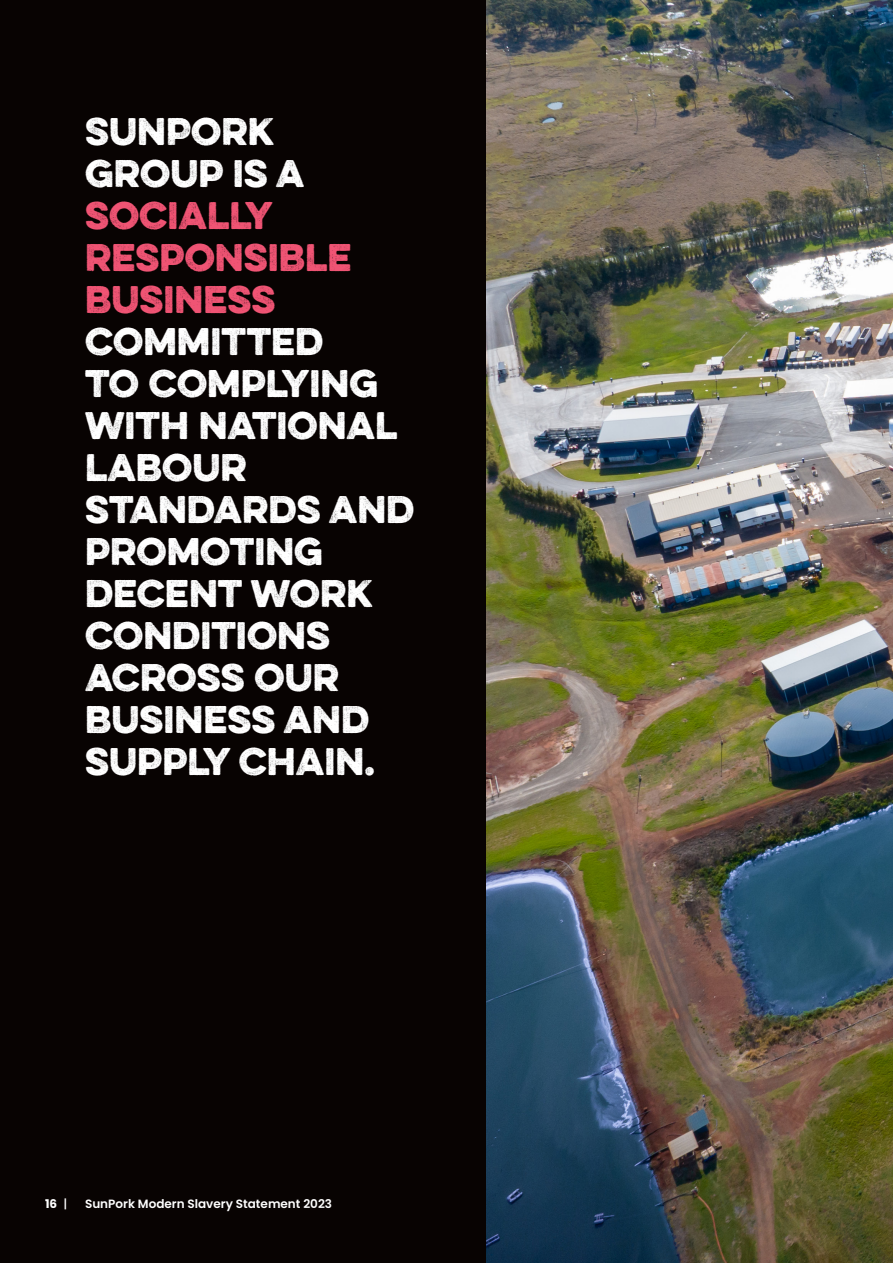
<style>
.page{position:relative;width:893px;height:1263px;background:#fff}
.page>*{position:absolute;margin:0;border:0;box-sizing:border-box;transform-origin:0 0}
.t1{font:700 34.5px/42px "Eveleth";color:#fff}
.t2{font:600 12px "Poppins";color:#fff}
.t3{font:700 12px "Poppins";color:#fff}
.s1{color:#f05474}
.s2{font-weight:500}
</style>
<div class="page">
<div style="left:0;top:0;width:487px;height:1263px;background:#080302"></div>
<img style="left:487px;top:0;width:406px;height:1263px">
<p class="t1" style="left:85px;top:109px;width:331px">SUNPORK<br>GROUP IS A<br><span class="s1">SOCIALLY<br>RESPONSIBLE<br>BUSINESS<br></span>COMMITTED<br>TO COMPLYING<br>WITH NATIONAL<br>LABOUR<br>STANDARDS AND<br>PROMOTING<br>DECENT WORK<br>CONDITIONS<br>ACROSS OUR<br>BUSINESS AND<br>SUPPLY CHAIN.</p>
<p class="t3" style="left:45px;top:1196px;width:24px">16 <span class="s2">|</span></p>
<p class="t2" style="left:85px;top:1196px;width:249px">SunPork Modern Slavery Statement 2023</p>
</div>
